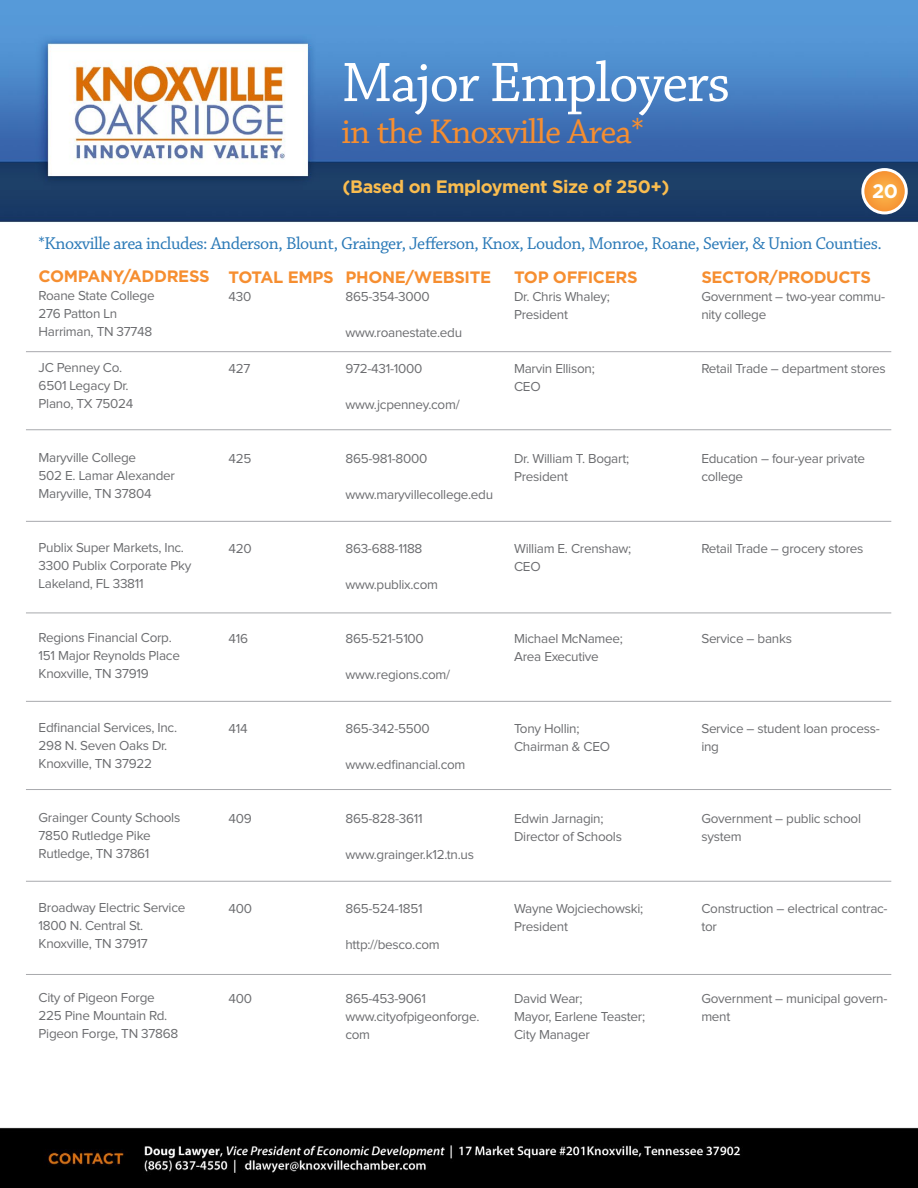
<style>
.page{position:relative;width:918px;height:1188px;background:#fff}
.page>*{position:absolute;margin:0;border:0;box-sizing:border-box;transform-origin:0 0}
.t1{font:58.5px "Chaparral Pro";letter-spacing:-.025em;color:#fff}
.t2{font:36px "Chaparral Pro";letter-spacing:-.025em;color:#f68e30}
.t3{font:700 19.5px "Gotham";color:#fff}
.t4{font:18px "Chaparral Pro";letter-spacing:-.025em;color:#2a79b7}
.t5{font:700 18px "Gotham";letter-spacing:-.025em;color:#fabd4f}
.t6{font:700 16.5px "Gotham";letter-spacing:-.02em;color:#f68e30}
.t7{font:13.5px/18px "Proxima Nova";letter-spacing:-.02em;color:#6c6d70}
</style>
<div class="page">
<img style="left:0;top:0;width:918px;height:1188px">
<svg style="left:863px;top:170px;width:43px;height:43px"></svg>
<div style="left:861px;top:168px;width:47px;height:46px;border:3px solid #fff;border-radius:50%"></div>
<hr style="left:26px;top:521px;width:865px;height:1px;background:#a8a9ad">
<hr style="left:26px;top:613px;width:865px;height:1px;background:#a8a9ad">
<hr style="left:26px;top:701px;width:865px;height:1px;background:#a8a9ad">
<hr style="left:26px;top:789px;width:865px;height:1px;background:#a8a9ad">
<hr style="left:26px;top:881px;width:865px;height:1px;background:#a8a9ad">
<hr style="left:26px;top:974px;width:865px;height:1px;background:#a8a9ad">
<hr style="left:26px;top:351px;width:865px;height:1px;background:#a8a9ad">
<hr style="left:26px;top:429px;width:865px;height:1px;background:#a8a9ad">
<p class="t1" style="left:342px;top:50px;width:390px">Major Employers</p>
<p class="t2" style="left:342px;top:112px;width:304px">in the Knoxville Area*</p>
<p class="t5" style="left:343px;top:177px;width:328px">(Based on Employment Size of 250+)</p>
<p class="t3" style="left:872px;top:180px;width:27px">20</p>
<p class="t4" style="left:39px;top:234px;width:845px">*Knoxville area includes: Anderson, Blount, Grainger, Jefferson, Knox, Loudon, Monroe, Roane, Sevier, &amp; Union Counties.</p>
<p class="t6" style="left:39px;top:266px;width:173px">COMPANY/ADDRESS</p>
<p class="t7" style="left:39px;top:287px;width:118px">Roane State College</p>
<p class="t7" style="left:39px;top:305px;width:80px">276 Patton Ln</p>
<p class="t7" style="left:39px;top:323px;width:115px">Harriman, TN 37748</p>
<p class="t7" style="left:39px;top:359px;width:85px">JC Penney Co.</p>
<p class="t7" style="left:39px;top:377px;width:92px">6501 Legacy Dr.</p>
<p class="t7" style="left:39px;top:395px;width:96px">Plano, TX 75024</p>
<p class="t7" style="left:39px;top:449px;width:99px">Maryville College</p>
<p class="t7" style="left:39px;top:467px;width:138px">502 E. Lamar Alexander</p>
<p class="t7" style="left:39px;top:485px;width:114px">Maryville, TN 37804</p>
<p class="t7" style="left:39px;top:539px;width:147px">Publix Super Markets, Inc.</p>
<p class="t7" style="left:39px;top:557px;width:154px">3300 Publix Corporate Pky</p>
<p class="t7" style="left:39px;top:575px;width:107px">Lakeland, FL 33811</p>
<p class="t7" style="left:39px;top:629px;width:135px">Regions Financial Corp.</p>
<p class="t7" style="left:39px;top:647px;width:143px">151 Major Reynolds Place</p>
<p class="t7" style="left:39px;top:665px;width:112px">Knoxville, TN 37919</p>
<p class="t7" style="left:39px;top:719px;width:140px">Edfinancial Services, Inc.</p>
<p class="t7" style="left:39px;top:737px;width:130px">298 N. Seven Oaks Dr.</p>
<p class="t7" style="left:39px;top:755px;width:115px">Knoxville, TN 37922</p>
<p class="t7" style="left:39px;top:809px;width:143px">Grainger County Schools</p>
<p class="t7" style="left:39px;top:827px;width:114px">7850 Rutledge Pike</p>
<p class="t7" style="left:39px;top:845px;width:112px">Rutledge, TN 37861</p>
<p class="t7" style="left:39px;top:899px;width:148px">Broadway Electric Service</p>
<p class="t7" style="left:39px;top:917px;width:106px">1800 N. Central St.</p>
<p class="t7" style="left:39px;top:935px;width:111px">Knoxville, TN 37917</p>
<p class="t7" style="left:39px;top:989px;width:118px">City of Pigeon Forge</p>
<p class="t7" style="left:39px;top:1007px;width:130px">225 Pine Mountain Rd.</p>
<p class="t7" style="left:39px;top:1025px;width:141px">Pigeon Forge, TN 37868</p>
<p class="t6" style="left:229px;top:268px;width:107px">TOTAL EMPS</p>
<p class="t7" style="left:229px;top:288px;width:24px">430</p>
<p class="t7" style="left:229px;top:360px;width:23px">427</p>
<p class="t6" style="left:345px;top:268px;width:147px">PHONE/WEBSITE</p>
<p class="t7" style="left:345px;top:288px;width:86px">865-354-3000</p>
<p class="t7" style="left:345px;top:324px;width:118px">www.roanestate.edu</p>
<p class="t7" style="left:345px;top:360px;width:78px">972-431-1000</p>
<p class="t7" style="left:345px;top:396px;width:116px">www.jcpenney.com/</p>
<p class="t7" style="left:229px;top:450px;width:24px">425</p>
<p class="t7" style="left:345px;top:450px;width:83px">865-981-8000</p>
<p class="t7" style="left:345px;top:486px;width:149px">www.maryvillecollege.edu</p>
<p class="t7" style="left:229px;top:540px;width:25px">420</p>
<p class="t7" style="left:345px;top:540px;width:79px">863-688-1188</p>
<p class="t7" style="left:345px;top:576px;width:94px">www.publix.com</p>
<p class="t7" style="left:229px;top:630px;width:21px">416</p>
<p class="t7" style="left:229px;top:720px;width:21px">414</p>
<p class="t7" style="left:345px;top:630px;width:80px">865-521-5100</p>
<p class="t7" style="left:345px;top:666px;width:106px">www.regions.com/</p>
<p class="t7" style="left:345px;top:720px;width:86px">865-342-5500</p>
<p class="t7" style="left:345px;top:756px;width:122px">www.edfinancial.com</p>
<p class="t7" style="left:229px;top:810px;width:25px">409</p>
<p class="t7" style="left:345px;top:810px;width:79px">865-828-3611</p>
<p class="t7" style="left:345px;top:846px;width:130px">www.grainger.k12.tn.us</p>
<p class="t7" style="left:229px;top:900px;width:25px">400</p>
<p class="t7" style="left:345px;top:900px;width:79px">865-524-1851</p>
<p class="t7" style="left:345px;top:936px;width:96px">http://besco.com</p>
<p class="t7" style="left:229px;top:990px;width:25px">400</p>
<p class="t7" style="left:345px;top:990px;width:82px">865-453-9061</p>
<p class="t7" style="left:345px;top:1008px;width:136px">www.cityofpigeonforge. com</p>
<p class="t6" style="left:514px;top:268px;width:125px">TOP OFFICERS</p>
<p class="t7" style="left:514px;top:288px;width:97px">Dr. Chris Whaley;</p>
<p class="t7" style="left:514px;top:306px;width:55px">President</p>
<p class="t7" style="left:514px;top:360px;width:82px">Marvin Ellison;</p>
<p class="t7" style="left:514px;top:378px;width:28px">CEO</p>
<p class="t7" style="left:514px;top:450px;width:117px">Dr. William T. Bogart;</p>
<p class="t7" style="left:514px;top:468px;width:55px">President</p>
<p class="t7" style="left:514px;top:540px;width:119px">William E. Crenshaw;</p>
<p class="t7" style="left:514px;top:558px;width:28px">CEO</p>
<p class="t7" style="left:514px;top:630px;width:110px">Michael McNamee;</p>
<p class="t7" style="left:514px;top:648px;width:86px">Area Executive</p>
<p class="t7" style="left:514px;top:720px;width:67px">Tony Hollin;</p>
<p class="t7" style="left:514px;top:738px;width:97px">Chairman &amp; CEO</p>
<p class="t7" style="left:514px;top:810px;width:91px">Edwin Jarnagin;</p>
<p class="t7" style="left:514px;top:828px;width:109px">Director of Schools</p>
<p class="t7" style="left:514px;top:900px;width:131px">Wayne Wojciechowski;</p>
<p class="t7" style="left:514px;top:918px;width:55px">President</p>
<p class="t7" style="left:514px;top:990px;width:70px">David Wear;</p>
<p class="t7" style="left:514px;top:1008px;width:133px">Mayor, Earlene Teaster;</p>
<p class="t7" style="left:514px;top:1026px;width:77px">City Manager</p>
<p class="t6" style="left:701px;top:268px;width:171px">SECTOR/PRODUCTS</p>
<p class="t7" style="left:701px;top:288px;width:185px">Government – two-year commu&shy;nity college</p>
<p class="t7" style="left:701px;top:360px;width:186px">Retail Trade – department stores</p>
<p class="t7" style="left:701px;top:450px;width:165px">Education – four-year private college</p>
<p class="t7" style="left:701px;top:540px;width:164px">Retail Trade – grocery stores</p>
<p class="t7" style="left:701px;top:630px;width:92px">Service – banks</p>
<p class="t7" style="left:701px;top:720px;width:180px">Service – student loan process&shy;ing</p>
<p class="t7" style="left:701px;top:810px;width:161px">Government – public school system</p>
<p class="t7" style="left:701px;top:900px;width:188px">Construction – electrical contrac&shy;tor</p>
<p class="t7" style="left:701px;top:990px;width:188px">Government – municipal govern&shy;ment</p>
</div>
